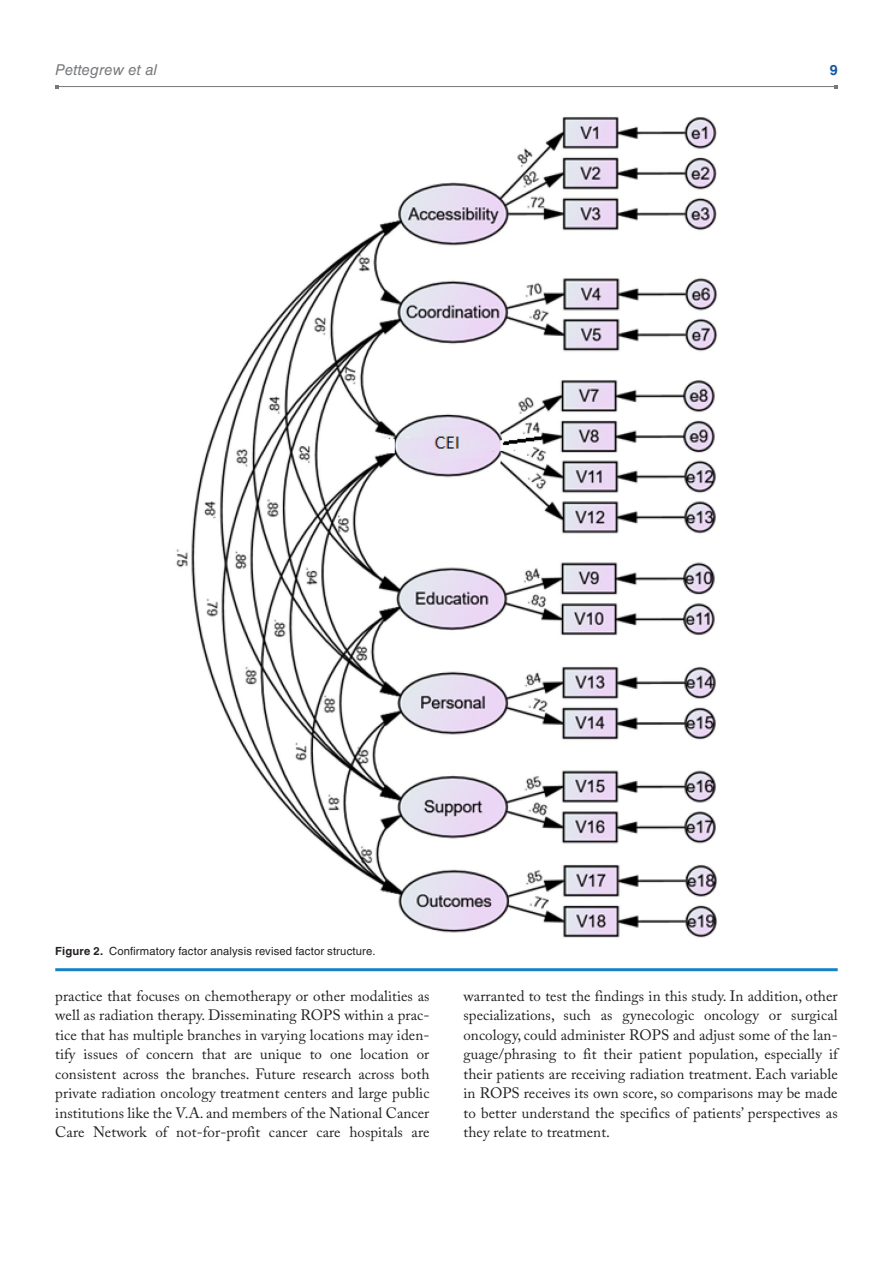
<style>
.page{position:relative;width:893px;height:1263px;background:#fff}
.page>*{position:absolute;margin:0;border:0;box-sizing:border-box;transform-origin:0 0}
.t1{font:15px/19.5px "Adobe Caslon Pro";letter-spacing:.005em;color:#231f20;text-align:justify}
.t2{font:italic 15px "Helvetica LT Std";color:#76787b}
.t3{font:700 14.25px "Helvetica LT Std";color:#1055a4}
.t4{font:11.25px "Helvetica LT Std";letter-spacing:.015em;color:#231f20}
.s1{font-weight:700}
</style>
<div class="page">
<hr style="left:57px;top:86px;width:779px;height:1px;background:#76787b">
<hr style="left:55px;top:968px;width:783px;height:3px;background:#1582c5">
<img style="left:176px;top:116px;width:542px;height:822px">
<p class="t2" style="left:55px;top:61px;width:103px">Pettegrew et al</p>
<p class="t3" style="left:830px;top:61px;width:9px">9</p>
<p class="t4" style="left:55px;top:945px;width:322px"><span class="s1">Figure 2.</span> Confirmatory factor analysis revised factor structure.</p>
<p class="t1" style="left:55px;top:985px;width:376px">practice that focuses on chemotherapy or other modalities as well as radiation therapy. Disseminating ROPS within a prac&shy;tice that has multiple branches in varying locations may iden&shy;tify issues of concern that are unique to one location or consistent across the branches. Future research across both private radiation oncology treatment centers and large public institutions like the V.A. and members of the National Cancer Care Network of not-for-profit cancer care hospitals are</p>
<p class="t1" style="left:463px;top:985px;width:376px">warranted to test the findings in this study. In addition, other specializations, such as gynecologic oncology or surgical oncology, could administer ROPS and adjust some of the lan&shy;guage/phrasing to fit their patient population, especially if their patients are receiving radiation treatment. Each variable in ROPS receives its own score, so comparisons may be made to better understand the specifics of patients’ perspectives as they relate to treatment.</p>
</div>
